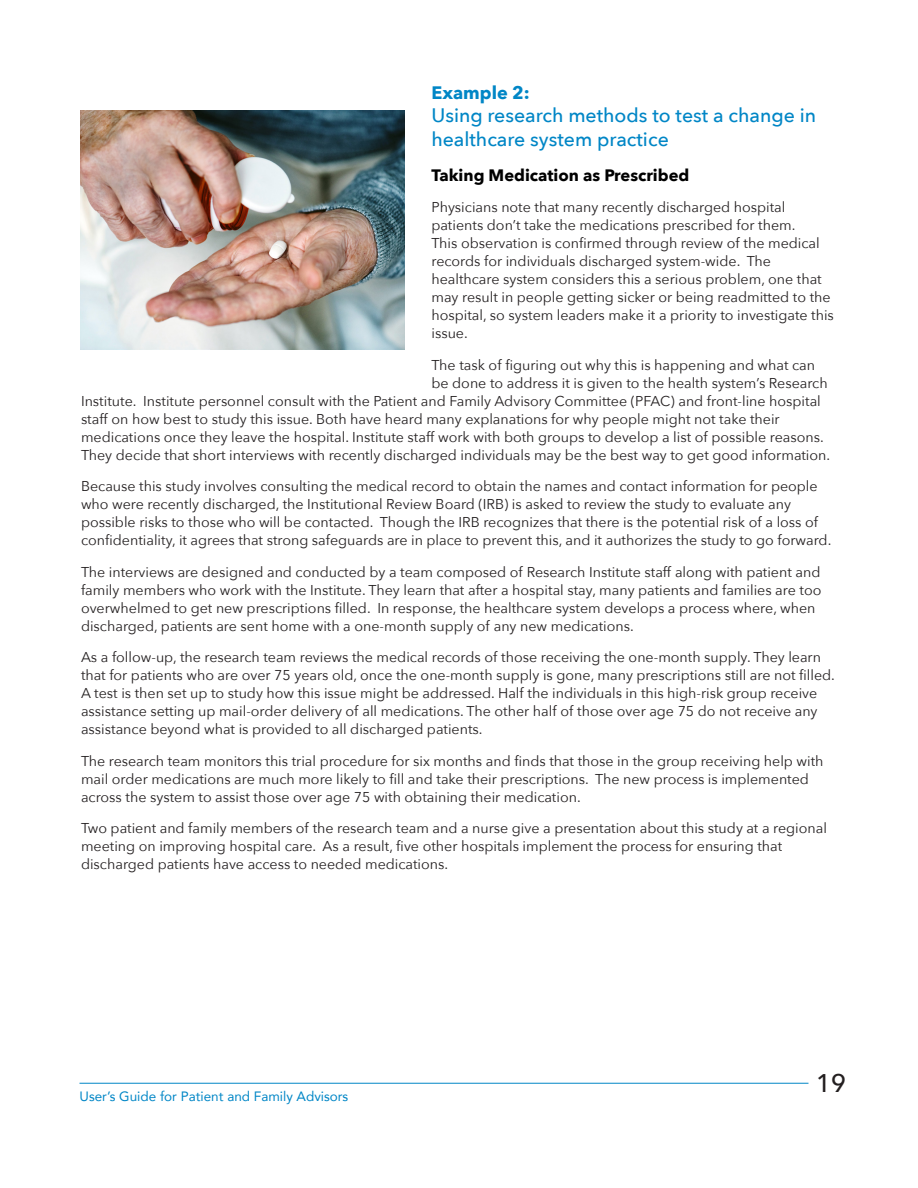
<style>
.page{position:relative;width:918px;height:1188px;background:#fff}
.page>*{position:absolute;margin:0;border:0;box-sizing:border-box;transform-origin:0 0}
.t1{font:500 25.5px "Avenir";color:#231f20}
.t2{font:500 19.5px/23.4px "Avenir Next";color:#0086c6}
.t3{font:700 18px "Avenir Next";color:#0086c6}
.t4{font:700 16.5px "Avenir Next";color:#000}
.t5{font:14.25px/18px "Avenir Next";color:#231f20}
.t6{font:13.5px "Avenir";color:#0086c6}
</style>
<div class="page">
<hr style="left:80px;top:1083px;width:728px;height:1px;background:#0086c6">
<img style="left:80px;top:111px;width:324px;height:238px">
<p class="t3" style="left:431px;top:77px;width:100px">Example 2:</p>
<p class="t2" style="left:431px;top:103px;width:386px">Using research methods to test a change in healthcare system practice</p>
<p class="t4" style="left:431px;top:161px;width:259px">Taking Medication as Prescribed</p>
<p class="t5" style="left:431px;top:198px;width:404px">Physicians note that many recently discharged hospital patients don’t take the medications prescribed for them.<br>This observation is confirmed through review of the medical records for individuals discharged system-wide. The healthcare system considers this a serious problem, one that may result in people getting sicker or being readmitted to the hospital, so system leaders make it a priority to investigate this issue.</p>
<p class="t5" style="left:431px;top:355px;width:385px">The task of figuring out why this is happening and what can</p>
<p class="t5" style="left:431px;top:373px;width:398px">be done to address it is given to the health system’s Research</p>
<p class="t5" style="left:81px;top:391px;width:741px">Institute. Institute personnel consult with the Patient and Family Advisory Committee (PFAC) and front-line hospital</p>
<p class="t5" style="left:81px;top:409px;width:700px">staff on how best to study this issue. Both have heard many explanations for why people might not take their</p>
<p class="t5" style="left:81px;top:427px;width:744px">medications once they leave the hospital. Institute staff work with both groups to develop a list of possible reasons.</p>
<p class="t5" style="left:81px;top:445px;width:751px">They decide that short interviews with recently discharged individuals may be the best way to get good information.</p>
<p class="t5" style="left:81px;top:477px;width:752px">Because this study involves consulting the medical record to obtain the names and contact information for people who were recently discharged, the Institutional Review Board (IRB) is asked to review the study to evaluate any possible risks to those who will be contacted. Though the IRB recognizes that there is the potential risk of a loss of confidentiality, it agrees that strong safeguards are in place to prevent this, and it authorizes the study to go forward.</p>
<p class="t5" style="left:81px;top:562px;width:742px">The interviews are designed and conducted by a team composed of Research Institute staff along with patient and family members who work with the Institute. They learn that after a hospital stay, many patients and families are too overwhelmed to get new prescriptions filled. In response, the healthcare system develops a process where, when discharged, patients are sent home with a one-month supply of any new medications.</p>
<p class="t5" style="left:81px;top:648px;width:756px">As a follow-up, the research team reviews the medical records of those receiving the one-month supply. They learn that for patients who are over 75 years old, once the one-month supply is gone, many prescriptions still are not filled.<br>A test is then set up to study how this issue might be addressed. Half the individuals in this high-risk group receive assistance setting up mail-order delivery of all medications. The other half of those over age 75 do not receive any assistance beyond what is provided to all discharged patients.</p>
<p class="t5" style="left:81px;top:751px;width:744px">The research team monitors this trial procedure for six months and finds that those in the group receiving help with mail order medications are much more likely to fill and take their prescriptions. The new process is implemented across the system to assist those over age 75 with obtaining their medication.</p>
<p class="t5" style="left:81px;top:819px;width:748px">Two patient and family members of the research team and a nurse give a presentation about this study at a regional meeting on improving hospital care. As a result, five other hospitals implement the process for ensuring that discharged patients have access to needed medications.</p>
<p class="t6" style="left:80px;top:1086px;width:270px">User’s Guide for Patient and Family Advisors</p>
<h1 class="t1" style="left:816px;top:1061px;width:31px">19</h1>
</div>
